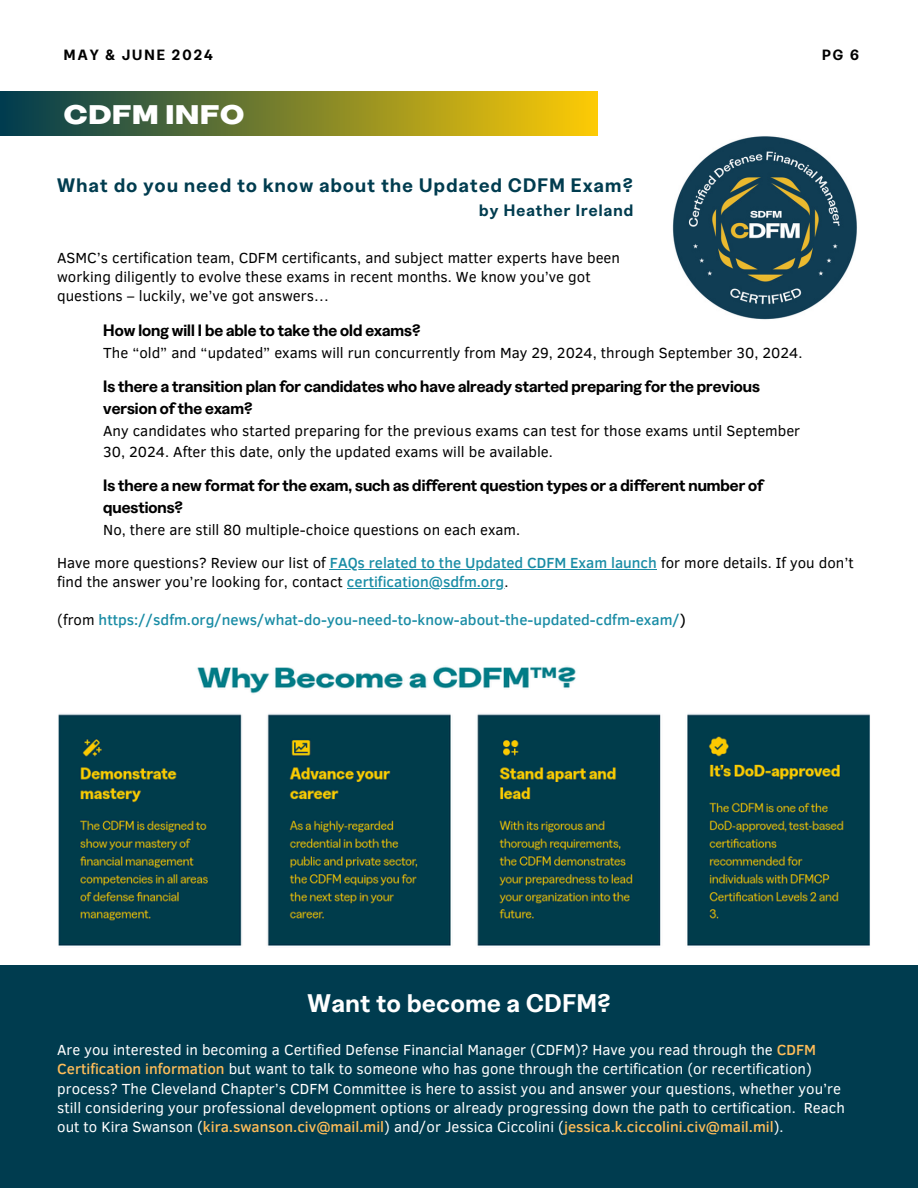
<style>
.page{position:relative;width:918px;height:1188px;background:#fff}
.page>*{position:absolute;margin:0;border:0;box-sizing:border-box;transform-origin:0 0}
.t1{font:800 27px "Greed Extended";letter-spacing:.03em;color:#fff}
.t2{font:600 25.5px "Greed Standard";letter-spacing:.03em;color:#fff}
.t3{font:600 19.5px "Greed Standard";letter-spacing:.07em;color:#003c4f}
.t4{font:600 16.5px/22.5px "Greed Standard";color:#000}
.t5{font:600 16.5px "Greed Standard";letter-spacing:.07em;color:#003c4f}
.t6{font:15px/21px "Clear Sans";color:#000}
.t7{font:15px/19.2px "Clear Sans";color:#fff}
.t8{font:500 15px "Clear Sans";color:#198ca5}
.t9{font:600 14.85px "Greed Standard";letter-spacing:.14em;color:#000}
.s1{font-weight:500;color:#198ca5}
.s2{font-weight:400;color:#000}
.s3{color:#000}
.s4{font-weight:500;color:#ffbd59}
</style>
<div class="page">
<div style="left:0;top:966px;width:918px;height:222px;background:#003c4f"></div>
<div style="left:1px;top:92px;width:596px;height:43px;background:linear-gradient(to right,#003c4f,#fccb05)"></div>
<hr style="left:330px;top:569px;width:327px;height:1px;background:#198ca5">
<hr style="left:347px;top:588px;width:157px;height:1px;background:#198ca5">
<img style="left:672px;top:136px;width:185px;height:184px">
<img style="left:58px;top:666px;width:812px;height:280px">
<p class="t9" style="left:64px;top:46px;width:150px">MAY &amp; JUNE 2024</p>
<p class="t9" style="left:822px;top:46px;width:38px">PG 6</p>
<p class="t1" style="left:64px;top:98px;width:182px">CDFM INFO</p>
<p class="t3" style="left:57px;top:173px;width:577px">What do you need to know about the Updated CDFM Exam?</p>
<p class="t5" style="left:479px;top:200px;width:155px">by Heather Ireland</p>
<h4 class="t6" style="left:57px;top:247px;width:564px">ASMC’s certification team, CDFM certificants, and subject matter experts have been</h4>
<h4 class="t6" style="left:57px;top:265px;width:535px">working diligently to evolve these exams in recent months. We know you’ve got</h4>
<p class="t6" style="left:57px;top:284px;width:274px">questions – luckily, we’ve got answers…</p>
<p class="t4" style="left:103px;top:319px;width:319px">How long will I be able to take the old exams?</p>
<p class="t6" style="left:103px;top:341px;width:701px">The “old” and “updated” exams will run concurrently from May 29, 2024, through September 30, 2024.</p>
<p class="t4" style="left:103px;top:374px;width:658px">Is there a transition plan for candidates who have already started preparing for the previous version ofthe exam?</p>
<p class="t6" style="left:103px;top:419px;width:699px">Any candidates who started preparing for the previous exams can test for those exams until September<br>30, 2024. After this date, only the updated exams will be available.</p>
<p class="t4" style="left:103px;top:473px;width:662px">Is there a new format for the exam, such as different question types or a different number of questions?</p>
<p class="t6" style="left:103px;top:518px;width:419px">No, there are still 80 multiple-choice questions on each exam.</p>
<h1 class="t6" style="left:57px;top:552px;width:798px">Have more questions? Review our list of <span class="s1">FAQs related to the Updated CDFM Exam launch</span> for more details. If you don’t</h1>
<p class="t6" style="left:57px;top:571px;width:453px">find the answer you’re looking for, contact <span class="s1">certification@sdfm.org</span>.</p>
<h3 class="t8" style="left:57px;top:609px;width:630px"><span class="s2">(from</span> https://sdfm.org/news/what-do-you-need-to-know-about-the-updated-cdfm-exam/<span class="s3">)</span></h3>
<p class="t2" style="left:307px;top:987px;width:305px">Want to become a CDFM?</p>
<p class="t7" style="left:57px;top:1040px;width:789px">Are you interested in becoming a Certified Defense Financial Manager (CDFM)? Have you read through the <span class="s4">CDFM Certification information</span> but want to talk to someone who has gone through the certification (or recertification) process? The Cleveland Chapter’s CDFM Committee is here to assist you and answer your questions, whether you’re still considering your professional development options or already progressing down the path to certification. Reach out to Kira Swanson (<span class="s4">kira.swanson.civ@mail.mil</span>) and/or Jessica Ciccolini (<span class="s4">jessica.k.ciccolini.civ@mail.mil</span>).</p>
</div>
